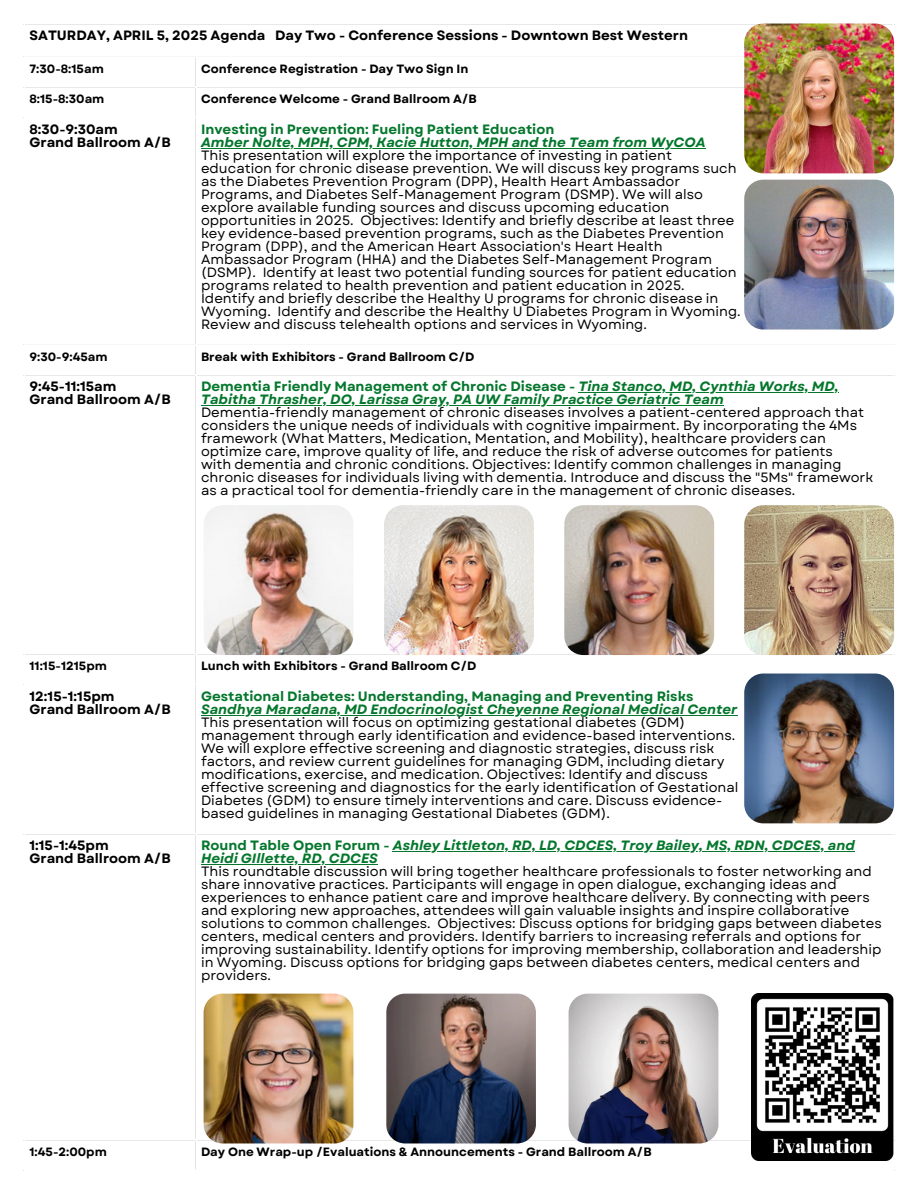
<style>
.page{position:relative;width:918px;height:1188px;background:#fff}
.page>*{position:absolute;margin:0;border:0;box-sizing:border-box;transform-origin:0 0}
.t1{font:13.5px/13px "Garet";color:#000}
.t2{font:italic 700 13.5px "Garet";color:#05772d}
.t3{font:700 13.5px/13px "Garet";color:#000}
.t4{font:700 13.5px "Garet";color:#05772d}
.t5{font:700 12px "Garet";color:#000}
.s1{font-style:italic}
.s2{font-weight:700;font-style:italic;color:#05772d}
.s3{font-style:normal}
</style>
<div class="page">
<hr style="left:201px;top:148px;width:505px;height:1px;background:#05772d">
<hr style="left:578px;top:392px;width:261px;height:1px;background:#05772d">
<hr style="left:201px;top:405px;width:523px;height:1px;background:#05772d">
<hr style="left:201px;top:715px;width:536px;height:1px;background:#05772d">
<hr style="left:393px;top:851px;width:462px;height:1px;background:#05772d">
<hr style="left:201px;top:864px;width:177px;height:1px;background:#05772d">
<img style="left:744px;top:24px;width:150px;height:149px;border-radius:19px">
<img style="left:744px;top:180px;width:150px;height:150px;border-radius:19px">
<img style="left:564px;top:505px;width:150px;height:150px;border-radius:19px">
<img style="left:204px;top:505px;width:149px;height:150px;border-radius:19px">
<img style="left:744px;top:505px;width:150px;height:150px;border-radius:19px">
<img style="left:384px;top:505px;width:150px;height:150px;border-radius:19px">
<img style="left:744px;top:674px;width:150px;height:149px;border-radius:19px">
<img style="left:204px;top:994px;width:149px;height:149px;border-radius:19px">
<img style="left:386px;top:994px;width:150px;height:149px;border-radius:19px">
<img style="left:569px;top:994px;width:149px;height:149px;border-radius:19px">
<img style="left:751px;top:994px;width:143px;height:166px">
<p class="t3" style="left:30px;top:29px;width:660px">SATURDAY, APRIL 5, 2025 Agenda Day Two - Conference Sessions - Downtown Best Western</p>
<p class="t5" style="left:30px;top:60px;width:76px">7:30-8:15am</p>
<p class="t5" style="left:201px;top:60px;width:269px">Conference Registration - Day Two Sign In</p>
<p class="t5" style="left:30px;top:91px;width:76px">8:15-8:30am</p>
<p class="t5" style="left:201px;top:91px;width:277px">Conference Welcome - Grand Ballroom A/B</p>
<p class="t3" style="left:30px;top:123px;width:90px">8:30-9:30am</p>
<p class="t3" style="left:30px;top:136px;width:143px">Grand Ballroom A/B</p>
<p class="t4" style="left:201px;top:119px;width:355px">Investing in Prevention: Fueling Patient Education</p>
<p class="t2" style="left:201px;top:132px;width:506px">Amber Nolte, MPH, CPM, Kacie Hutton, MPH and the Team from WyCOA</p>
<p class="t1" style="left:201px;top:149px;width:472px">This presentation will explore the importance of investing in patient</p>
<p class="t1" style="left:201px;top:162px;width:537px">education for chronic disease prevention. We will discuss key programs such</p>
<p class="t1" style="left:201px;top:175px;width:481px">as the Diabetes Prevention Program (DPP), Health Heart Ambassador</p>
<p class="t1" style="left:201px;top:188px;width:503px">Programs, and Diabetes Self-Management Program (DSMP). We will also</p>
<p class="t1" style="left:201px;top:201px;width:470px">explore available funding sources and discuss upcoming education</p>
<p class="t1" style="left:201px;top:214px;width:535px">opportunities in 2025. Objectives: Identify and briefly describe at least three</p>
<p class="t1" style="left:201px;top:227px;width:524px">key evidence-based prevention programs, such as the Diabetes Prevention</p>
<p class="t1" style="left:201px;top:240px;width:463px">Program (DPP), and the American Heart Association's Heart Health</p>
<p class="t1" style="left:201px;top:253px;width:512px">Ambassador Program (HHA) and the Diabetes Self-Management Program</p>
<p class="t1" style="left:201px;top:266px;width:537px">(DSMP). Identify at least two potential funding sources for patient education</p>
<p class="t1" style="left:201px;top:279px;width:485px">programs related to health prevention and patient education in 2025.</p>
<p class="t1" style="left:201px;top:292px;width:519px">Identify and briefly describe the Healthy U programs for chronic disease in</p>
<p class="t1" style="left:201px;top:305px;width:541px">Wyoming. Identify and describe the Healthy U Diabetes Program in Wyoming.</p>
<p class="t1" style="left:201px;top:318px;width:447px">Review and discuss telehealth options and services in Wyoming.</p>
<p class="t5" style="left:30px;top:348px;width:80px">9:30-9:45am</p>
<p class="t5" style="left:201px;top:348px;width:275px">Break with Exhibitors - Grand Ballroom C/D</p>
<p class="t3" style="left:30px;top:380px;width:89px">9:45-11:15am</p>
<p class="t3" style="left:30px;top:393px;width:143px">Grand Ballroom A/B</p>
<p class="t4" style="left:201px;top:377px;width:639px">Dementia Friendly Management of Chronic Disease - <span class="s1">Tina Stanco, MD, Cynthia Works, MD,</span></p>
<p class="t1" style="left:201px;top:393px;width:664px"><span class="s2">Tabitha Thrasher, DO, Larissa Gray, PA UW Family Practice Geriatric Team<br></span>Dementia-friendly management of chronic diseases involves a patient-centered approach that considers the unique needs of individuals with cognitive impairment. By incorporating the 4Ms</p>
<p class="t1" style="left:201px;top:432px;width:674px">framework (What Matters, Medication, Mentation, and Mobility), healthcare providers can optimize care, improve quality of life, and reduce the risk of adverse outcomes for patients<br>with dementia and chronic conditions. Objectives: Identify common challenges in managing chronic diseases for individuals living with dementia. Introduce and discuss the "5Ms" framework</p>
<p class="t1" style="left:201px;top:484px;width:596px">as a practical tool for dementia-friendly care in the management of chronic diseases.</p>
<p class="t5" style="left:30px;top:658px;width:79px">11:15-1215pm</p>
<p class="t5" style="left:201px;top:658px;width:277px">Lunch with Exhibitors - Grand Ballroom C/D</p>
<p class="t3" style="left:30px;top:690px;width:143px">12:15-1:15pm<br>Grand Ballroom A/B</p>
<p class="t4" style="left:201px;top:686px;width:494px">Gestational Diabetes: Understanding, Managing and Preventing Risks</p>
<p class="t2" style="left:201px;top:699px;width:538px">Sandhya Maradana, MD Endocrinologist Cheyenne Regional Medical Center</p>
<p class="t1" style="left:201px;top:716px;width:486px">This presentation will focus on optimizing gestational diabetes (GDM)</p>
<p class="t1" style="left:201px;top:729px;width:536px">management through early identification and evidence-based interventions.</p>
<p class="t1" style="left:201px;top:742px;width:515px">We will explore effective screening and diagnostic strategies, discuss risk</p>
<p class="t1" style="left:201px;top:755px;width:525px">factors, and review current guidelines for managing GDM, including dietary</p>
<p class="t1" style="left:201px;top:768px;width:508px">modifications, exercise, and medication. Objectives: Identify and discuss</p>
<p class="t1" style="left:201px;top:781px;width:539px">effective screening and diagnostics for the early identification of Gestational</p>
<p class="t1" style="left:201px;top:794px;width:523px">Diabetes (GDM) to ensure timely interventions and care. Discuss evidence-</p>
<p class="t1" style="left:201px;top:807px;width:410px">based guidelines in managing Gestational Diabetes (GDM).</p>
<p class="t3" style="left:30px;top:839px;width:81px">1:15-1:45pm</p>
<p class="t3" style="left:30px;top:852px;width:143px">Grand Ballroom A/B</p>
<p class="t2" style="left:201px;top:836px;width:656px"><span class="s3">Round Table Open Forum -</span> Ashley Littleton, RD, LD, CDCES, Troy Bailey, MS, RDN, CDCES, and</p>
<p class="t1" style="left:201px;top:852px;width:672px"><span class="s2">Heidi GIllette, RD, CDCES<br></span>This roundtable discussion will bring together healthcare professionals to foster networking and share innovative practices. Participants will engage in open dialogue, exchanging ideas and</p>
<p class="t1" style="left:201px;top:891px;width:682px">experiences to enhance patient care and improve healthcare delivery. By connecting with peers and exploring new approaches, attendees will gain valuable insights and inspire collaborative solutions to common challenges. Objectives: Discuss options for bridging gaps between diabetes centers, medical centers and providers. Identify barriers to increasing referrals and options for improving sustainability. Identify options for improving membership, collaboration and leadership in Wyoming. Discuss options for bridging gaps between diabetes centers, medical centers and providers.</p>
<p class="t5" style="left:30px;top:1144px;width:79px">1:45-2:00pm</p>
<p class="t5" style="left:201px;top:1144px;width:452px">Day One Wrap-up /Evaluations &amp; Announcements - Grand Ballroom A/B</p>
</div>
